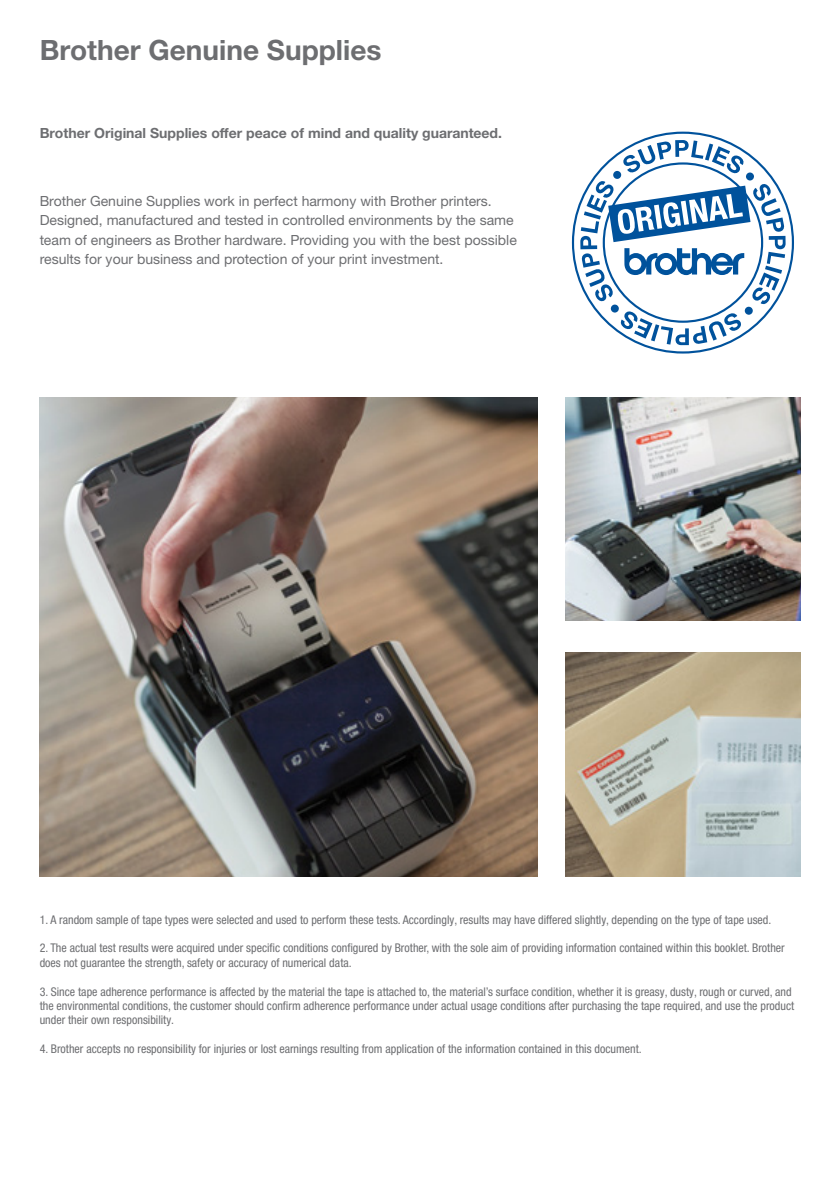
<style>
.page{position:relative;width:840px;height:1191px;background:#fff}
.page>*{position:absolute;margin:0;border:0;box-sizing:border-box;transform-origin:0 0}
.t1{font:700 28px "Helvetica Neue LTW1 G";color:#6d6e71}
.t2{font:14px/19.6px "Helvetica Neue LTW1 G";color:#6d6e71}
.t3{font:700 14px "Helvetica Neue LTW1 G";color:#6d6e71}
.t4{font:condensed 12px/14.4px "Helvetica Neue LTW1 G";color:#6d6e71}
</style>
<div class="page">
<img style="left:40px;top:397px;width:497px;height:479px">
<svg style="left:571px;top:132px;width:222px;height:221px"></svg>
<svg style="left:580px;top:140px;width:205px;height:205px"></svg>
<img style="left:565px;top:397px;width:234px;height:224px">
<img style="left:565px;top:653px;width:234px;height:223px">
<h1 class="t1" style="left:40px;top:32px;width:343px">Brother Genuine Supplies</h1>
<p class="t3" style="left:40px;top:125px;width:463px">Brother Original Supplies offer peace of mind and quality guaranteed.</p>
<p class="t2" style="left:40px;top:191px;width:478px">Brother Genuine Supplies work in perfect harmony with Brother printers.<br>Designed, manufactured and tested in controlled environments by the same team of engineers as Brother hardware. Providing you with the best possible results for your business and protection of your print investment.</p>
<p class="t4" style="left:40px;top:912px;width:732px">1. A random sample of tape types were selected and used to perform these tests. Accordingly, results may have differed slightly, depending on the type of tape used.</p>
<p class="t4" style="left:40px;top:941px;width:746px">2. The actual test results were acquired under specific conditions configured by Brother, with the sole aim of providing information contained within this booklet. Brother does not guarantee the strength, safety or accuracy of numerical data.</p>
<p class="t4" style="left:40px;top:984px;width:755px">3. Since tape adherence performance is affected by the material the tape is attached to, the material s’ surface condition, whether isit greasy, dusty, rough or curved, and the environmental conditions, the customer should confirm adherence performance under actual usage conditions after purchasing the tape required, and use the product under their own responsibility.</p>
<p class="t4" style="left:40px;top:1041px;width:603px">4. Brother accepts no responsibility for injuries or lost earnings resulting from application of the information contained in this document.</p>
</div>
